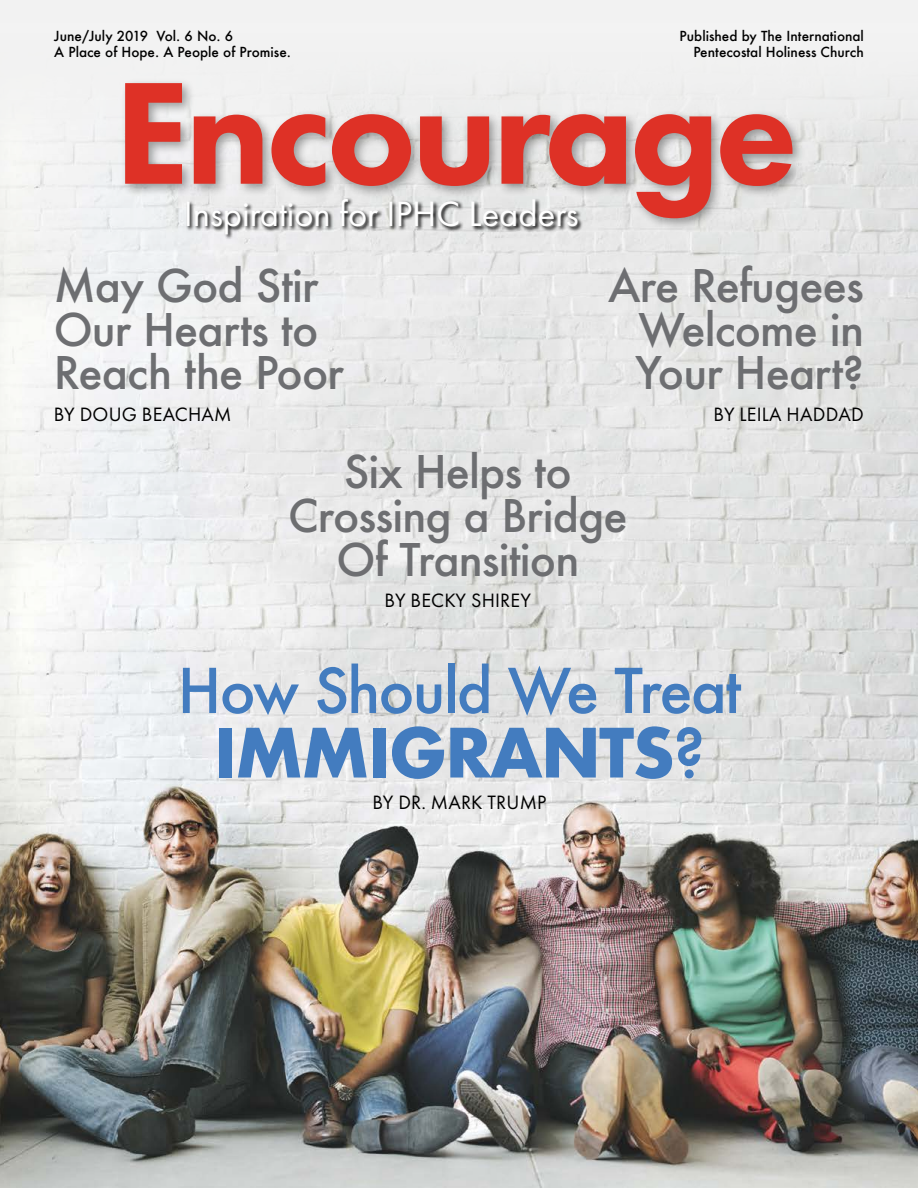
<style>
.page{position:relative;width:918px;height:1188px;background:#fff}
.page>*{position:absolute;margin:0;border:0;box-sizing:border-box;transform-origin:0 0}
.t1{font:800 150.9px "Futura PT";letter-spacing:-.03em;color:#de3126}
.t2{font:700 66px "Futura";letter-spacing:-.03em;color:#437cbf}
.t3{font:500 60px "Futura";letter-spacing:-.03em;color:#437cbf}
.t4{font:500 43.8px/43.8px "Futura";letter-spacing:-.02em;color:#6d6e71;text-align:justify}
.t5{font:36.6px "Futura PT";color:#fff}
.t6{font:20.1px "Futura PT";letter-spacing:.01em;color:#000}
.t7{font:500 13.5px/16.2px "Futura";color:#000}
.s1{font-weight:500}
</style>
<div class="page">
<img style="left:0;top:688px;width:918px;height:500px">
<div style="left:0;top:0;width:918px;height:155px;background:#f2f2f2"></div>
<svg style="left:0;top:100px;width:918px;height:588px;fill:#e8e8e8"></svg>
<div style="left:121px;top:78px;width:685px;height:153px;background:#000;opacity:.36"></div>
<svg style="left:186px;top:197px;width:397px;height:42px;background:#c4c4c4"></svg>
<p class="t7" style="left:54px;top:28px;width:238px">June/July 2019 Vol. 6 No. 6<br>A Place of Hope. A People of Promise.</p>
<p class="t7" style="left:680px;top:28px;width:186px;text-align:right">Published by The International<br>Pentecostal Holiness Church</p>
<h1 class="t1" style="left:114px;top:39px;width:685px">Encourage</h1>
<h3 class="t5" style="left:184px;top:192px;width:396px">Inspiration for IPHC Leaders</h3>
<h3 class="t4" style="left:54px;top:263px;width:292px;text-align:left">May God Stir<br>Our Hearts to<br>Reach the Poor</h3>
<h3 class="t6" style="left:54px;top:402px;width:179px">BY DOUG BEACHAM</h3>
<h3 class="t4" style="left:635px;top:263px;width:230px;text-indent:-27px">Are Refugees Welcome in Your Heart?</h3>
<h3 class="t6" style="left:714px;top:402px;width:152px">BY LEILA HADDAD</h3>
<h3 class="t4" style="left:288px;top:449px;width:341px;text-align:center">Six Helps to<br>Crossing a Bridge<br>Of Transition</h3>
<h3 class="t6" style="left:385px;top:588px;width:148px">BY BECKY SHIREY</h3>
<h3 class="t3" style="left:177px;top:650px;width:565px">How Should We Treat</h3>
<h2 class="t2" style="left:214px;top:705px;width:493px">IMMIGRANTS<span class="s1">?</span></h2>
<h3 class="t6" style="left:372px;top:790px;width:175px">BY DR. MARK TRUMP</h3>
</div>
